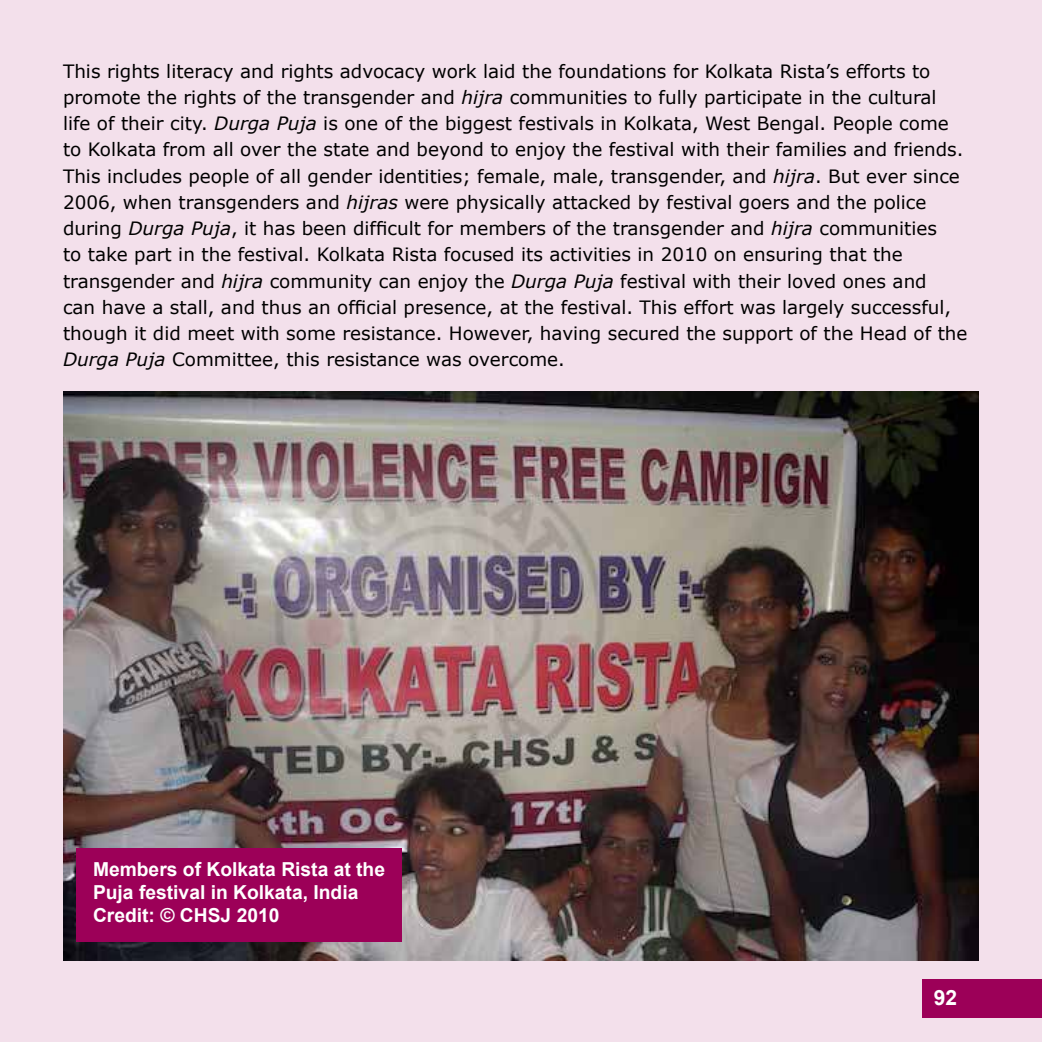
<style>
.page{position:relative;width:1042px;height:1042px;background:#f3e0eb}
.page>*{position:absolute;margin:0;border:0;box-sizing:border-box;transform-origin:0 0}
.t1{font:700 21px "Arial";color:#fff}
.t2{font:700 19.25px/23.1px "Arial";color:#fff}
.t3{font:18.38px/26.2px "Verdana";color:#000}
.s1{font-style:italic}
</style>
<div class="page">
<div style="left:923px;top:979px;width:119px;height:38px;background:#9c0058"></div>
<img style="left:63px;top:391px;width:916px;height:569px">
<div style="left:77px;top:848px;width:325px;height:93px;background:#9c0058"></div>
<p class="t3" style="left:63px;top:58px;width:906px">This rights literacy and rights advocacy work laid the foundations for Kolkata Rista’s efforts to promote the rights of the transgender and <span class="s1">hijra</span> communities to fully participate in the cultural life of their city. <span class="s1">Durga Puja</span> is one of the biggest festivals in Kolkata, West Bengal. People come to Kolkata from all over the state and beyond to enjoy the festival with their families and friends.<br>This includes people of all gender identities; female, male, transgender, and <span class="s1">hijra</span>. But ever since 2006, when transgenders and <span class="s1">hijras</span> were physically attacked by festival goers and the police during <span class="s1">Durga Puja</span>, it has been difficult for members of the transgender and <span class="s1">hijra</span> communities<br>to take part in the festival. Kolkata Rista focused its activities in 2010 on ensuring that the transgender and <span class="s1">hijra</span> community can enjoy the <span class="s1">Durga Puja</span> festival with their loved ones and<br>can have a stall, and thus an official presence, at the festival. This effort was largely successful, though it did meet with some resistance. However, having secured the support of the Head of the <span class="s1">Durga Puja</span> Committee, this resistance was overcome.</p>
<p class="t2" style="left:93px;top:858px;width:294px">Members of Kolkata Rista at the<br>Puja festival in Kolkata, India<br>Credit: © CHSJ 2010</p>
<p class="t1" style="left:934px;top:983px;width:25px">92</p>
</div>
